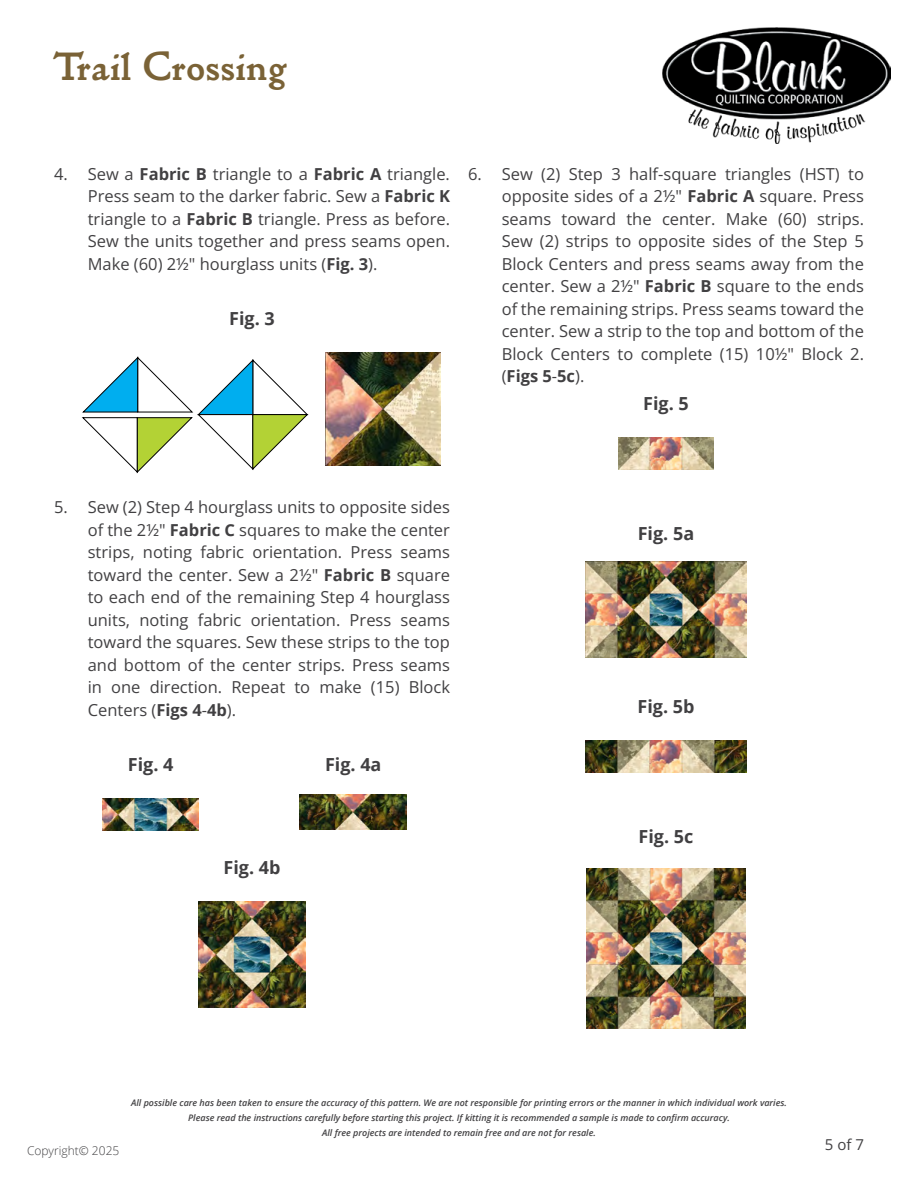
<style>
.page{position:relative;width:918px;height:1188px;background:#fff}
.page>*{position:absolute;margin:0;border:0;box-sizing:border-box;transform-origin:0 0}
.t1{font:700 42px "Golden Type ITC Std";color:#7a6236}
.I-Body_Center_Bold_-_Figures{font:700 18px "Open Sans";color:#414042}
.t2{font:16.5px/22.5px "Open Sans";color:#414042;text-align:justify}
.t3{font:15px "Open Sans";color:#414042}
.t4{font:300 12px "Open Sans";color:#414042}
.t5{font:italic 600 9px/15px "Open Sans";color:#414042;text-align:center}
.s1{font-weight:700}
</style>
<div class="page">
<svg style="left:82px;top:357px;width:226px;height:116px"></svg>
<img style="left:326px;top:352px;width:114px;height:114px">
<img style="left:103px;top:798px;width:96px;height:32px">
<img style="left:300px;top:794px;width:107px;height:36px">
<img style="left:199px;top:901px;width:106px;height:107px">
<img style="left:618px;top:437px;width:96px;height:32px">
<img style="left:586px;top:561px;width:160px;height:96px">
<img style="left:586px;top:740px;width:160px;height:32px">
<img style="left:586px;top:869px;width:160px;height:159px">
<img style="left:662px;top:27px;width:229px;height:117px">
<h1 class="t1" style="left:54px;top:41px;width:234px">Trail Crossing</h1>
<p class="t2" style="left:88px;top:162px;width:364px;text-indent:-34px">4. Sew a <span class="s1">Fabric B</span> triangle to a <span class="s1">Fabric A</span> triangle.<br>Press seam to the darker fabric. Sew a <span class="s1">Fabric K </span>triangle to a <span class="s1">Fabric B</span> triangle. Press as before.<br>Sew the units together and press seams open.<br>Make (60) 2½" hourglass units (<span class="s1">Fig. 3</span>).</p>
<p class="I-Body_Center_Bold_-_Figures" style="left:229px;top:305px;width:47px">Fig. 3</p>
<p class="t2" style="left:502px;top:162px;width:364px;text-indent:-34px">6. Sew (2) Step 3 half-square triangles (HST) to opposite sides of a 2½" <span class="s1">Fabric A</span> square. Press seams toward the center. Make (60) strips.<br>Sew (2) strips to opposite sides of the Step 5<br>Block Centers and press seams away from the center. Sew a 2½" <span class="s1">Fabric B</span> square to the ends of the remaining strips. Press seams toward the center. Sew a strip to the top and bottom of the Block Centers to complete (15) 10½" Block 2. (<span class="s1">Figs 5</span>-<span class="s1">5c</span>).</p>
<p class="I-Body_Center_Bold_-_Figures" style="left:643px;top:390px;width:47px">Fig. 5</p>
<p class="t2" style="left:88px;top:496px;width:364px;text-indent:-34px">5. Sew (2) Step 4 hourglass units to opposite sides of the 2½" <span class="s1">Fabric C</span> squares to make the center strips, noting fabric orientation. Press seams toward the center. Sew a 2½" <span class="s1">Fabric B</span> square to each end of the remaining Step 4 hourglass units, noting fabric orientation. Press seams toward the squares. Sew these strips to the top and bottom of the center strips. Press seams in one direction. Repeat to make (15) Block Centers (<span class="s1">Figs 4</span>-<span class="s1">4b</span>).</p>
<p class="I-Body_Center_Bold_-_Figures" style="left:128px;top:751px;width:47px">Fig. 4</p>
<p class="I-Body_Center_Bold_-_Figures" style="left:325px;top:751px;width:58px">Fig. 4a</p>
<p class="I-Body_Center_Bold_-_Figures" style="left:223px;top:854px;width:59px">Fig. 4b</p>
<p class="I-Body_Center_Bold_-_Figures" style="left:638px;top:521px;width:58px">Fig. 5a</p>
<p class="I-Body_Center_Bold_-_Figures" style="left:637px;top:693px;width:59px">Fig. 5b</p>
<p class="I-Body_Center_Bold_-_Figures" style="left:639px;top:824px;width:56px">Fig. 5c</p>
<p class="t4" style="left:27px;top:1142px;width:94px">Copyright© 2025</p>
<p class="t5" style="left:131px;top:1095px;width:657px">All possible care has been taken to ensure the accuracy of this pattern. We are not responsible for printing errors or the manner in which individual work varies.<br>Please read the instructions carefully before starting this project. If kitting it is recommended a sample is made to confirm accuracy.<br>All free projects are intended to remain free and are not for resale.</p>
<p class="t3" style="left:825px;top:1134px;width:41px">5 of 7</p>
</div>
